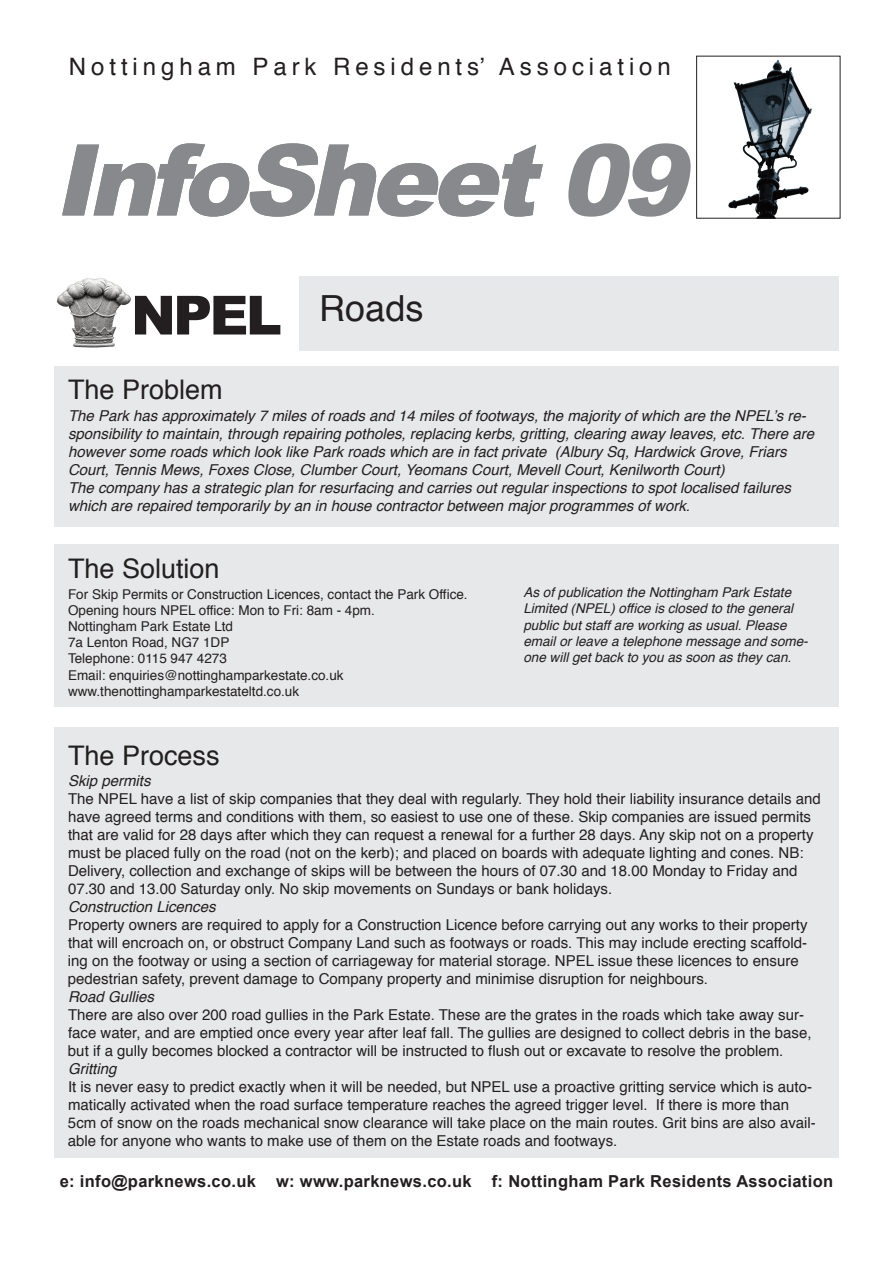
<style>
.page{position:relative;width:893px;height:1263px;background:#fff}
.page>*{position:absolute;margin:0;border:0;box-sizing:border-box;transform-origin:0 0}
.t1{font:italic 900 99px "Arial";color:#87898c}
.t2{font:36px "Helvetica";color:#231f20}
.t3{font:27px "Helvetica";color:#231f20}
.t4{font:24px "Helvetica";letter-spacing:.205em;color:#231f20}
.t5{font:700 16.5px "Arial";letter-spacing:.02em;color:#231f20}
.t6{font:15px/18px "Helvetica";color:#231f20}
.t7{font:italic 15px/18px "Helvetica";color:#231f20}
.t8{font:13.5px/16.2px "Helvetica";color:#231f20}
.t9{font:italic 13.5px/16.2px "Helvetica";color:#231f20}
.s1{font-family:"Arial";font-weight:900;font-size:54px}
</style>
<div class="page">
<img style="left:728px;top:60px;width:84px;height:157px">
<div style="left:696px;top:56px;width:144px;height:163px;border:1px solid #231f20"></div>
<div style="left:299px;top:276px;width:540px;height:75px;background:#e7e8e9"></div>
<div style="left:54px;top:366px;width:785px;height:160px;background:#e7e8e9"></div>
<div style="left:54px;top:545px;width:785px;height:162px;background:#e7e8e9"></div>
<div style="left:54px;top:728px;width:785px;height:430px;background:#e7e8e9"></div>
<img style="left:56px;top:278px;width:75px;height:70px">
<h3 class="t4" style="left:69px;top:57px;width:603px">Nottingham Park Residents’ Association</h3>
<h1 class="t1" style="left:54px;top:107px;width:649px">InfoSheet 09</h1>
<h2 class="t2" style="left:131px;top:293px;width:294px"><span class="s1">NPEL</span> Roads</h2>
<h3 class="t3" style="left:68px;top:378px;width:156px">The Problem</h3>
<p class="t7" style="left:68px;top:408px;width:751px">The Park has approximately 7 miles of roads and 14 miles of footways, the majority of which are the NPEL’s re&shy;sponsibility to maintain, through repairing potholes, replacing kerbs, gritting, clearing away leaves, etc. There are however some roads which look like Park roads which are in fact private (Albury Sq, Hardwick Grove, Friars Court, Tennis Mews, Foxes Close, Clumber Court, Yeomans Court, Mevell Court, Kenilworth Court)<br>The company has a strategic plan for resurfacing and carries out regular inspections to spot localised failures which are repaired temporarily by an in house contractor between major programmes of work.</p>
<h3 class="t3" style="left:68px;top:557px;width:153px">The Solution</h3>
<p class="t8" style="left:68px;top:587px;width:401px">For Skip Permits or Construction Licences, contact the Park Office.<br>Opening hours NPEL office: Mon to Fri: 8am - 4pm.<br>Nottingham Park Estate Ltd<br>7a Lenton Road, NG7 1DP<br>Telephone: 0115 947 4273<br>Email: enquiries@nottinghamparkestate.co.uk www.thenottinghamparkestateltd.co.uk</p>
<p class="t9" style="left:523px;top:585px;width:289px">As of publication the Nottingham Park Estate Limited (NPEL) office is closed to the general public but staff are working as usual. Please email or leave a telephone message and some&shy;one will get back to you as soon as they can.</p>
<h3 class="t3" style="left:68px;top:744px;width:153px">The Process</h3>
<p class="t7" style="left:68px;top:773px;width:87px">Skip permits</p>
<p class="t6" style="left:68px;top:791px;width:754px">The NPEL have a list of skip companies that they deal with regularly. They hold their liability insurance details and have agreed terms and conditions with them, so easiest to use one of these. Skip companies are issued permits that are valid for 28 days after which they can request a renewal for a further 28 days. Any skip not on a property must be placed fully on the road (not on the kerb); and placed on boards with adequate lighting and cones. NB:<br>Delivery, collection and exchange of skips will be between the hours of 07.30 and 18.00 Monday to Friday and 07.30 and 13.00 Saturday only. No skip movements on Sundays or bank holidays.</p>
<p class="t7" style="left:68px;top:899px;width:152px">Construction Licences</p>
<p class="t6" style="left:68px;top:917px;width:741px">Property owners are required to apply for a Construction Licence before carrying out any works to their property that will encroach on, or obstruct Company Land such as footways or roads. This may include erecting scaffold&shy;ing on the footway or using a section of carriageway for material storage. NPEL issue these licences to ensure pedestrian safety, prevent damage to Company property and minimise disruption for neighbours.</p>
<p class="t7" style="left:68px;top:989px;width:91px">Road Gullies</p>
<p class="t6" style="left:68px;top:1007px;width:745px">There are also over 200 road gullies in the Park Estate. These are the grates in the roads which take away sur&shy;face water, and are emptied once every year after leaf fall. The gullies are designed to collect debris in the base, but if a gully becomes blocked a contractor will be instructed to flush out or excavate to resolve the problem.</p>
<p class="t7" style="left:68px;top:1061px;width:53px">Gritting</p>
<p class="t6" style="left:68px;top:1079px;width:749px">It is never easy to predict exactly when it will be needed, but NPEL use a proactive gritting service which is auto&shy;matically activated when the road surface temperature reaches the agreed trigger level. If there is more than 5cm of snow on the roads mechanical snow clearance will take place on the main routes. Grit bins are also avail&shy;able for anyone who wants to make use of them on the Estate roads and footways.</p>
<p class="t5" style="left:60px;top:1172px;width:775px">e: info@parknews.co.uk w: www.parknews.co.uk f: Nottingham Park Residents Association</p>
</div>
